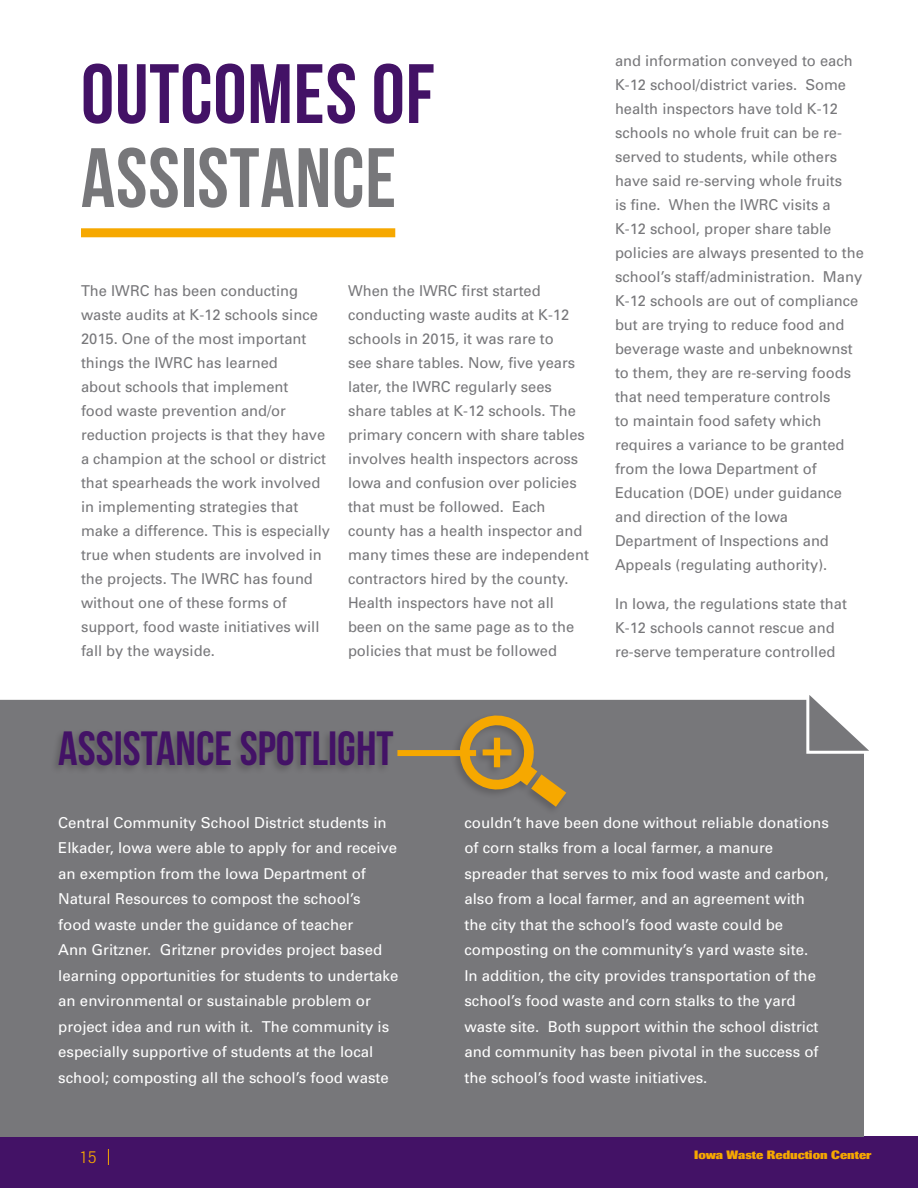
<style>
.page{position:relative;width:918px;height:1188px;background:#fff}
.page>*{position:absolute;margin:0;border:0;box-sizing:border-box;transform-origin:0 0}
.H1_56pt_CAPS{font:84px "Bebas Neue";letter-spacing:.01em;color:#431266}
.H1_56pt_CAPS-2{font:84px "Bebas Neue";letter-spacing:.01em;color:#77777a}
._30_Content_gray_Beb{font:48px "Bebas Neue";color:#431266}
.H2_18pt{font:300 18px "Berthold Imago BQ";color:#f6a800}
.Body_Style{font:15px/24px "Univers";color:#77777a}
.Body_Style-2{font:15px/25.5px "Univers";color:#fff}
.t1{font:800 12px "Berthold Imago BQ";color:#f6a800}
</style>
<div class="page">
<div style="left:0;top:1136px;width:918px;height:52px;background:#431266"></div>
<div style="left:0;top:700px;width:864px;height:437px;background:#77777a"></div>
<div style="left:81px;top:228px;width:314px;height:9px;background:#f6a800"></div>
<svg style="left:108px;top:1149px;width:1px;height:16px"></svg>
<div style="left:450px;top:713px;width:118px;height:102px;background:#77777a"></div>
<svg style="left:455px;top:711px;width:111px;height:96px"></svg>
<div style="left:397px;top:750px;width:79px;height:6px;background:#f6a800"></div>
<div style="left:50px;top:728px;width:346px;height:47px;background:#6d6c6f"></div>
<svg style="left:804px;top:695px;width:65px;height:60px"></svg>
<p class="H1_56pt_CAPS" style="left:81px;top:48px;width:355px">OUTCOMES OF</p>
<p class="H1_56pt_CAPS-2" style="left:81px;top:132px;width:317px">ASSISTANCE</p>
<p class="Body_Style" style="left:81px;top:278px;width:251px">The IWRC has been conducting waste audits at K-12 schools since<br>2015. One of the most important things the IWRC has learned<br>about schools that implement<br>food waste prevention and/or reduction projects is that they have a champion at the school or district that spearheads the work involved in implementing strategies that make a difference. This is especially true when students are involved in the projects. The IWRC has found without one of these forms of support, food waste initiatives will fall by the wayside.</p>
<p class="Body_Style" style="left:348px;top:278px;width:242px">When the IWRC first started conducting waste audits at K-12 schools in 2015, it was rare to<br>see share tables. Now, five years later, the IWRC regularly sees share tables at K-12 schools. The primary concern with share tables involves health inspectors across<br>Iowa and confusion over policies that must be followed. Each county has a health inspector and many times these are independent contractors hired by the county.<br>Health inspectors have not all been on the same page as to the policies that must be followed</p>
<p class="Body_Style" style="left:615px;top:49px;width:251px">and information conveyed to each<br>K-12 school/district varies. Some health inspectors have told K-12 schools no whole fruit can be re&shy;served to students, while others have said re-serving whole fruits<br>is fine. When the IWRC visits a<br>K-12 school, proper share table policies are always presented to the school’s staff/administration. Many<br>K-12 schools are out of compliance but are trying to reduce food and beverage waste and unbeknownst to them, they are re-serving foods that need temperature controls<br>to maintain food safety which requires a variance to be granted from the Iowa Department of<br>Education (DOE) under guidance and direction of the Iowa<br>Department of Inspections and<br>Appeals (regulating authority).</p>
<p class="Body_Style" style="left:615px;top:591px;width:233px">In Iowa, the regulations state that<br>K-12 schools cannot rescue and re-serve temperature controlled</p>
<p class="_30_Content_gray_Beb" style="left:58px;top:722px;width:337px">ASSISTANCE SPOTLIGHT</p>
<p class="Body_Style-2" style="left:58px;top:809px;width:342px">Central Community School District students in Elkader, Iowa were able to apply for and receive an exemption from the Iowa Department of Natural Resources to compost the school’s<br>food waste under the guidance of teacher<br>Ann Gritzner. Gritzner provides project based learning opportunities for students to undertake an environmental or sustainable problem or project idea and run with it. The community is especially supportive of students at the local school; composting all the school’s food waste</p>
<p class="H2_18pt" style="left:79px;top:1146px;width:19px">15</p>
<p class="Body_Style-2" style="left:464px;top:809px;width:366px">couldn’t have been done without reliable donations of corn stalks from a local farmer, a manure spreader that serves to mix food waste and carbon, also from a local farmer, and an agreement with the city that the school’s food waste could be composting on the community’s yard waste site.<br>In addition, the city provides transportation of the school’s food waste and corn stalks to the yard waste site. Both support within the school district and community has been pivotal in the success of the school’s food waste initiatives.</p>
<p class="t1" style="left:694px;top:1148px;width:179px">Iowa Waste Reduction Center</p>
</div>
